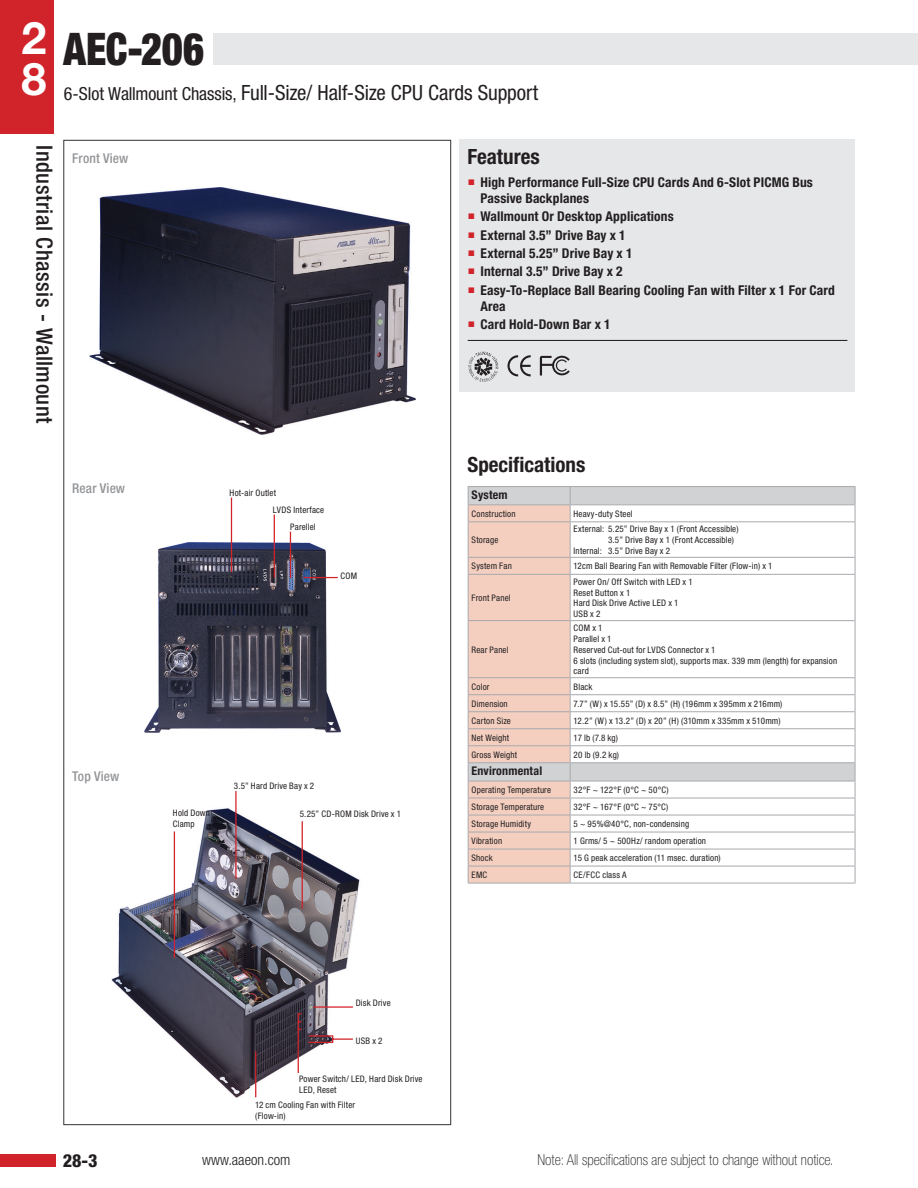
<style>
.page{position:relative;width:918px;height:1188px;background:#fff}
.page>*{position:absolute;margin:0;border:0;box-sizing:border-box;transform-origin:0 0}
.t1{font:900 condensed 45px "Helvetica Neue";letter-spacing:-.005em;color:#231f20;scale:.9 1}
.t2{font:700 45px/40.5px "Helvetica Neue";color:#fff}
.t3{font:500 condensed 22.5px "Helvetica Neue";letter-spacing:.02em;color:#231f20}
.t4{font:condensed 21px "Helvetica Neue";letter-spacing:-.005em;color:#231f20}
.t5{font:700 condensed 21px "Helvetica Neue";color:#231f20}
.t6{font:800 condensed 18px "Helvetica Neue";color:#231f20}
.t7{font:100 condensed 15px "Helvetica Neue";color:#231f20}
.t8{font:300 condensed 15px "Helvetica Neue";color:#231f20}
.t9{font:700 condensed 13.5px/16.2px "Helvetica Neue";letter-spacing:.01em;color:#231f20}
.t10{font:500 condensed 13.5px "Helvetica Neue";letter-spacing:.005em;color:#939598}
.t11{font:700 condensed 12px "Helvetica Neue";letter-spacing:.015em;color:#231f20}
.t12{font:condensed 9px/10.8px "Helvetica Neue";letter-spacing:.02em;color:#231f20}
.s1{font-size:18px}
</style>
<div class="page">
<div style="left:0;top:0;width:54px;height:133px;background:#d1232a"></div>
<div style="left:0;top:1154px;width:55px;height:13px;background:#d1232a"></div>
<div style="left:460px;top:140px;width:395px;height:252px;background:#e6e7e9"></div>
<div style="left:214px;top:33px;width:704px;height:32px;background:#e6e7e9"></div>
<img style="left:89px;top:187px;width:327px;height:247px">
<img style="left:111px;top:877px;width:249px;height:161px">
<img style="left:144px;top:543px;width:196px;height:190px">
<svg style="left:508px;top:355px;width:23px;height:21px"></svg>
<svg style="left:540px;top:356px;width:30px;height:19px"></svg>
<svg style="left:468px;top:352px;width:30px;height:30px"></svg>
<hr style="left:231px;top:498px;width:1px;height:74px;background:#d1232a">
<hr style="left:274px;top:515px;width:1px;height:63px;background:#d1232a">
<hr style="left:290px;top:532px;width:1px;height:46px;background:#d1232a">
<hr style="left:304px;top:577px;width:34px;height:1px;background:#d1232a">
<svg style="left:173px;top:791px;width:181px;height:307px"></svg>
<div style="left:571px;top:487px;width:284px;height:17px;background:#d1d2d4"></div>
<svg style="left:571px;top:505px;width:284px;height:361px"></svg>
<hr style="left:570px;top:574px;width:285px;height:1px;background:#a8a9ad">
<hr style="left:570px;top:620px;width:285px;height:1px;background:#a8a9ad">
<hr style="left:570px;top:677px;width:285px;height:1px;background:#a8a9ad">
<hr style="left:570px;top:694px;width:285px;height:1px;background:#a8a9ad">
<hr style="left:570px;top:711px;width:285px;height:1px;background:#a8a9ad">
<hr style="left:570px;top:815px;width:285px;height:1px;background:#a8a9ad">
<hr style="left:570px;top:832px;width:285px;height:1px;background:#a8a9ad">
<hr style="left:468px;top:883px;width:102px;height:1px;background:#a8a9ad">
<hr style="left:570px;top:521px;width:285px;height:1px;background:#a8a9ad">
<hr style="left:855px;top:522px;width:1px;height:35px;background:#a8a9ad">
<hr style="left:570px;top:557px;width:285px;height:1px;background:#a8a9ad">
<svg style="left:855px;top:558px;width:1px;height:16px"></svg>
<hr style="left:855px;top:575px;width:1px;height:45px;background:#a8a9ad">
<hr style="left:855px;top:621px;width:1px;height:56px;background:#a8a9ad">
<hr style="left:570px;top:728px;width:285px;height:1px;background:#a8a9ad">
<hr style="left:570px;top:745px;width:285px;height:1px;background:#a8a9ad">
<hr style="left:570px;top:798px;width:285px;height:1px;background:#a8a9ad">
<hr style="left:570px;top:849px;width:285px;height:1px;background:#a8a9ad">
<hr style="left:570px;top:866px;width:285px;height:1px;background:#a8a9ad">
<hr style="left:570px;top:883px;width:285px;height:1px;background:#a8a9ad">
<hr style="left:468px;top:486px;width:102px;height:1px;background:#a8a9ad">
<hr style="left:570px;top:486px;width:285px;height:1px;background:#a8a9ad">
<svg style="left:855px;top:487px;width:1px;height:34px"></svg>
<hr style="left:570px;top:504px;width:285px;height:1px;background:#a8a9ad">
<hr style="left:570px;top:762px;width:285px;height:1px;background:#a8a9ad">
<svg style="left:855px;top:678px;width:1px;height:205px"></svg>
<hr style="left:570px;top:781px;width:285px;height:1px;background:#a8a9ad">
<svg style="left:468px;top:487px;width:103px;height:396px;background:#eccdc0"></svg>
<hr style="left:468px;top:340px;width:379px;height:1px;background:#231f20">
<h1 class="t2" style="left:21px;top:17px;width:27px">2<br>8</h1>
<h1 class="t1" style="left:63px;top:21px;width:158px">AEC-206</h1>
<h3 class="t4" style="left:64px;top:81px;width:476px"><span class="s1">6-Slot Wallmount Chassis,</span> Full-Size/ Half-Size CPU Cards Support</h3>
<h2 class="t3" style="left:58px;top:145px;width:280px;rotate:90deg">Industrial Chassis - Wallmount</h2>
<h3 class="t10" style="left:72px;top:150px;width:58px">Front View</h3>
<h3 class="t10" style="left:72px;top:480px;width:54px">Rear View</h3>
<p class="t12" style="left:230px;top:487px;width:48px">Hot-air Outlet</p>
<p class="t12" style="left:273px;top:505px;width:53px">LVDS Interface</p>
<p class="t12" style="left:290px;top:522px;width:27px">Parellel</p>
<p class="t12" style="left:341px;top:570px;width:18px">COM</p>
<h3 class="t10" style="left:72px;top:768px;width:49px">Top View</h3>
<p class="t12" style="left:173px;top:807px;width:39px">Hold Down<br>Clamp</p>
<p class="t12" style="left:234px;top:781px;width:82px">3.5” Hard Drive Bay x 2</p>
<p class="t12" style="left:300px;top:808px;width:103px">5.25” CD-ROM Disk Drive x 1</p>
<h3 class="t5" style="left:468px;top:144px;width:74px">Features</h3>
<h3 class="t9" style="left:480px;top:174px;width:334px;text-indent:-13px"><sup>■</sup> High Performance Full-Size CPU Cards And 6-Slot PICMG Bus<br>Passive Backplanes</h3>
<h3 class="t9" style="left:468px;top:208px;width:208px"><sup>■</sup> Wallmount Or Desktop Applications</h3>
<h3 class="t9" style="left:468px;top:227px;width:160px"><sup>■</sup> External 3.5” Drive Bay x 1</h3>
<h3 class="t9" style="left:468px;top:245px;width:166px"><sup>■</sup> External 5.25” Drive Bay x 1</h3>
<h3 class="t9" style="left:468px;top:263px;width:157px"><sup>■</sup> Internal 3.5” Drive Bay x 2</h3>
<h3 class="t9" style="left:480px;top:282px;width:356px;text-indent:-13px"><sup>■</sup> Easy-To-Replace Ball Bearing Cooling Fan with Filter x 1 For Card<br>Area</h3>
<h3 class="t9" style="left:468px;top:316px;width:144px"><sup>■</sup> Card Hold-Down Bar x 1</h3>
<h3 class="t5" style="left:468px;top:452px;width:119px">Specifications</h3>
<h3 class="t11" style="left:472px;top:488px;width:38px">System</h3>
<p class="t12" style="left:472px;top:508px;width:46px">Construction</p>
<p class="t12" style="left:574px;top:508px;width:61px">Heavy-duty Steel</p>
<p class="t12" style="left:472px;top:534px;width:28px">Storage</p>
<p class="t12" style="left:574px;top:524px;width:166px">External: 5.25” Drive Bay x 1 (Front Accessible)</p>
<p class="t12" style="left:608px;top:534px;width:127px">3.5” Drive Bay x 1 (Front Accessible)</p>
<p class="t12" style="left:574px;top:545px;width:98px">Internal: 3.5” Drive Bay x 2</p>
<p class="t12" style="left:472px;top:561px;width:42px">System Fan</p>
<p class="t12" style="left:574px;top:561px;width:200px">12cm Ball Bearing Fan with Removable Filter (Flow-in) x 1</p>
<p class="t12" style="left:472px;top:592px;width:41px">Front Panel</p>
<p class="t12" style="left:574px;top:576px;width:121px">Power On/ Off Switch with LED x 1<br>Reset Button x 1<br>Hard Disk Drive Active LED x 1<br>USB x 2</p>
<p class="t12" style="left:472px;top:644px;width:39px">Rear Panel</p>
<p class="t12" style="left:574px;top:622px;width:265px">COM x 1<br>Parallel x 1<br>Reserved Cut-out for LVDS Connector x 1<br>6 slots (including system slot), supports max. 339 mm (length) for expansion card</p>
<p class="t12" style="left:472px;top:681px;width:19px">Color</p>
<p class="t12" style="left:574px;top:681px;width:20px">Black</p>
<p class="t12" style="left:472px;top:698px;width:38px">Dimension</p>
<p class="t12" style="left:574px;top:698px;width:210px">7.7” (W) x 15.55” (D) x 8.5” (H) (196mm x 395mm x 216mm)</p>
<p class="t12" style="left:472px;top:715px;width:41px">Carton Size</p>
<p class="t12" style="left:574px;top:715px;width:208px">12.2” (W) x 13.2” (D) x 20” (H) (310mm x 335mm x 510mm)</p>
<p class="t12" style="left:472px;top:732px;width:39px">Net Weight</p>
<p class="t12" style="left:574px;top:732px;width:46px">17 lb (7.8 kg)</p>
<p class="t12" style="left:472px;top:749px;width:47px">Gross Weight</p>
<p class="t12" style="left:574px;top:749px;width:47px">20 lb (9.2 kg)</p>
<h3 class="t11" style="left:472px;top:764px;width:72px">Environmental</h3>
<p class="t12" style="left:472px;top:784px;width:81px">Operating Temperature</p>
<p class="t12" style="left:574px;top:784px;width:97px">32°F ~ 122°F (0°C ~ 50°C)</p>
<p class="t12" style="left:472px;top:801px;width:74px">Storage Temperature</p>
<p class="t12" style="left:574px;top:801px;width:96px">32°F ~ 167°F (0°C ~ 75°C)</p>
<p class="t12" style="left:472px;top:818px;width:61px">Storage Humidity</p>
<p class="t12" style="left:574px;top:818px;width:117px">5 ~ 95%@40°C, non-condensing</p>
<p class="t12" style="left:472px;top:835px;width:32px">Vibration</p>
<p class="t12" style="left:574px;top:835px;width:134px">1 Grms/ 5 ~ 500Hz/ random operation</p>
<p class="t12" style="left:472px;top:852px;width:23px">Shock</p>
<p class="t12" style="left:574px;top:852px;width:149px">15 G peak acceleration (11 msec. duration)</p>
<p class="t12" style="left:472px;top:869px;width:17px">EMC</p>
<p class="t12" style="left:574px;top:869px;width:55px">CE/FCC class A</p>
<p class="t12" style="left:356px;top:998px;width:36px">Disk Drive</p>
<p class="t12" style="left:356px;top:1035px;width:28px">USB x 2</p>
<p class="t12" style="left:299px;top:1074px;width:125px">Power Switch/ LED, Hard Disk Drive<br>LED, Reset</p>
<p class="t12" style="left:255px;top:1100px;width:102px">12 cm Cooling Fan with Filter (Flow-in)</p>
<h3 class="t6" style="left:63px;top:1149px;width:36px">28-3</h3>
<h3 class="t8" style="left:202px;top:1151px;width:90px">www.aaeon.com</h3>
<h3 class="t7" style="left:537px;top:1151px;width:297px">Note: All specifications are subject to change without notice.</h3>
</div>
